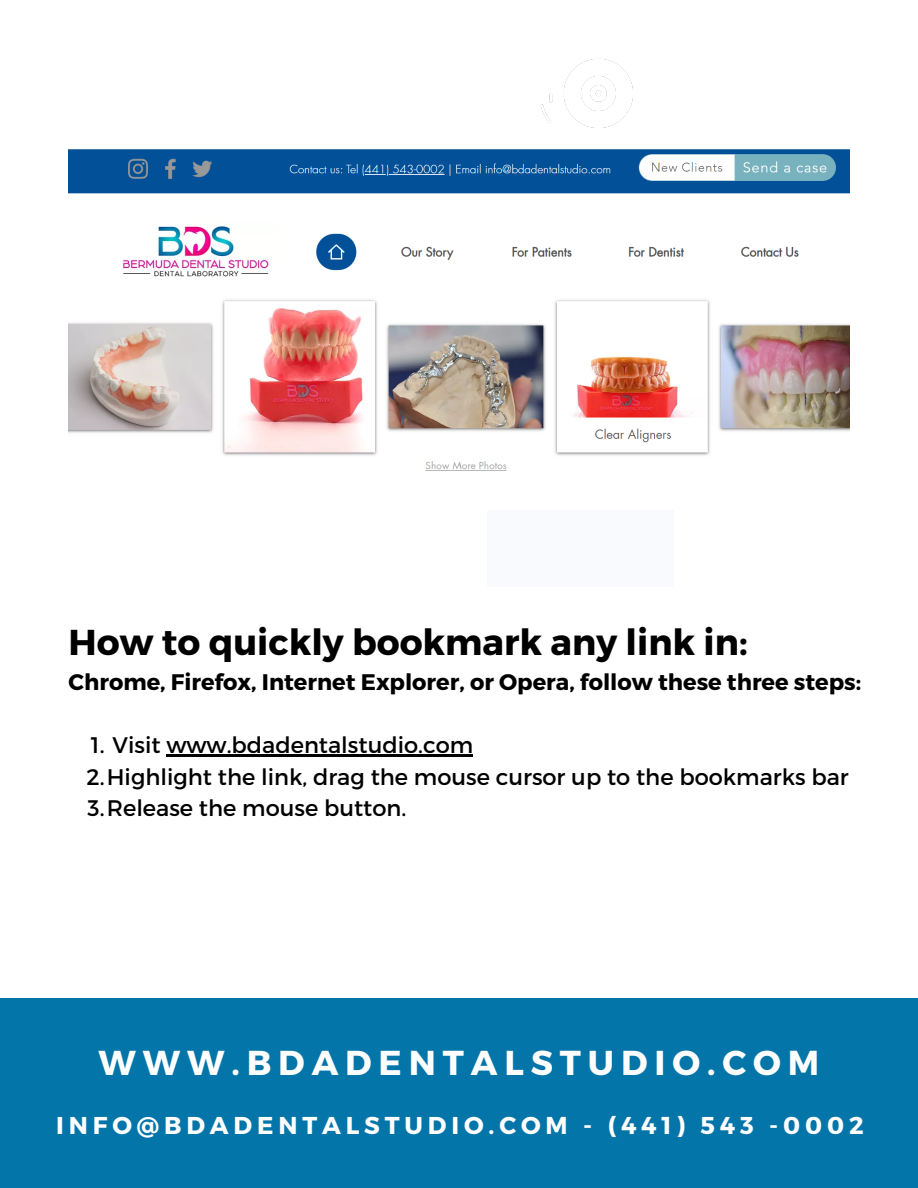
<style>
.page{position:relative;width:918px;height:1188px;background:#fff}
.page>*{position:absolute;margin:0;border:0;box-sizing:border-box;transform-origin:0 0}
.t1{font:700 36px "Montserrat";color:#000}
.t2{font:700 34.5px "Montserrat";letter-spacing:.2em;color:#fefefe}
.t3{font:700 24.3px "Montserrat";letter-spacing:.2em;color:#fefefe}
.t4{font:22.5px "Montserrat";color:#000}
.t5{font:700 22.5px "Montserrat";color:#000}
</style>
<div class="page">
<img style="left:540px;top:59px;width:93px;height:69px">
<div style="left:487px;top:511px;width:187px;height:76px;background:#f9fafd"></div>
<img style="left:69px;top:149px;width:780px;height:322px">
<hr style="left:166px;top:754px;width:307px;height:2px;background:#000">
<div style="left:0;top:999px;width:918px;height:189px;background:#0375a9"></div>
<p class="t1" style="left:69px;top:619px;width:681px">How to quickly bookmark any link in:</p>
<p class="t5" style="left:69px;top:667px;width:794px">Chrome, Firefox, Internet Explorer, or Opera, follow these three steps:</p>
<p class="t4" style="left:91px;top:730px;width:384px">1. Visit www.bdadentalstudio.com</p>
<p class="t4" style="left:86px;top:762px;width:764px">2.Highlight the link, drag the mouse cursor up to the bookmarks bar</p>
<p class="t4" style="left:88px;top:793px;width:320px">3.Release the mouse button.</p>
<p class="t2" style="left:99px;top:1040px;width:722px">WWW.BDADENTALSTUDIO.COM</p>
<p class="t3" style="left:56px;top:1110px;width:809px">INFO@BDADENTALSTUDIO.COM - (441) 543 -0002</p>
</div>
